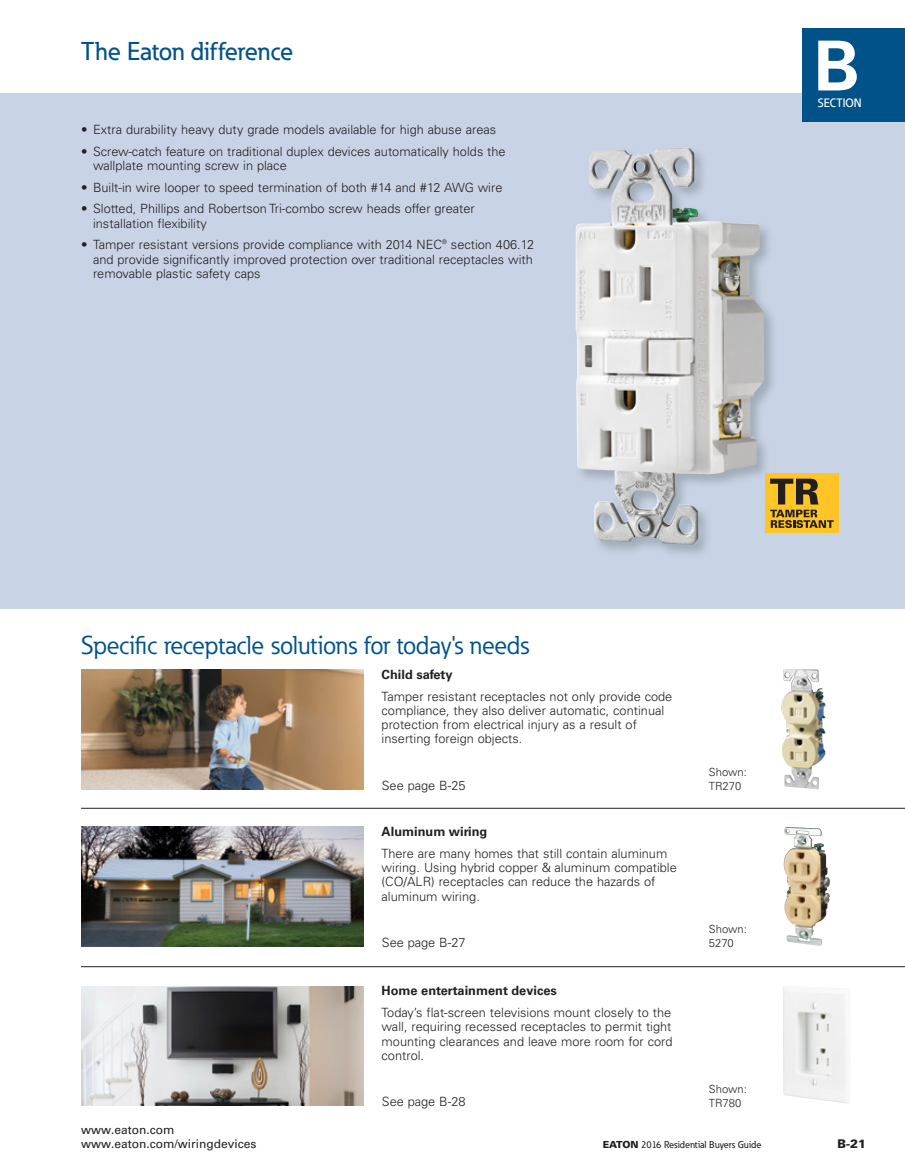
<style>
.page{position:relative;width:905px;height:1175px;background:#fff}
.page>*{position:absolute;margin:0;border:0;box-sizing:border-box;transform-origin:0 0}
.t1{font:700 69px "Univers LT Std";color:#fff}
.t2{font:25.5px "Eaton";letter-spacing:-.02em;color:#005288}
.t3{font:500 25.5px "Eaton";letter-spacing:-.01em;color:#005288}
.t4{font:300 12.75px/14.2px "Univers LT Std";color:#231f20}
.t5{font:700 12.75px "Univers LT Std";color:#231f20}
.t6{font:12px/14.4px "Univers LT Std";color:#231f20}
.t7{font:500 12px "Eaton";color:#fff}
.t8{font:900 12px "Univers LT Std";color:#231f20}
.t9{font:300 11.25px/14px "Univers LT Std";color:#231f20}
.t10{font:500 9.75px "Eaton";color:#231f20}
.s1{font-family:"Univers LT Std";font-weight:900}
</style>
<div class="page">
<div style="left:0;top:94px;width:904px;height:515px;background:#c8d4e6"></div>
<hr style="left:81px;top:808px;width:823px;height:1px;background:#231f20">
<hr style="left:81px;top:966px;width:823px;height:1px;background:#231f20">
<img style="left:81px;top:669px;width:282px;height:120px">
<img style="left:81px;top:986px;width:282px;height:119px">
<img style="left:781px;top:669px;width:44px;height:120px">
<img style="left:783px;top:987px;width:64px;height:116px">
<div style="left:573px;top:146px;width:205px;height:413px;background:#6a747b;opacity:.41"></div>
<img style="left:575px;top:147px;width:189px;height:398px">
<div style="left:765px;top:473px;width:73px;height:60px;background:#ffc425"></div>
<svg style="left:770px;top:478px;width:63px;height:50px"></svg>
<img style="left:81px;top:827px;width:282px;height:119px">
<img style="left:783px;top:828px;width:47px;height:118px">
<div style="left:802px;top:28px;width:102px;height:93px;background:#005288"></div>
<h2 class="t3" style="left:81px;top:36px;width:214px">The Eaton difference</h2>
<p class="t4" style="left:81px;top:122px;width:416px">• Extra durability heavy duty grade models available for high abuse areas</p>
<p class="t4" style="left:93px;top:144px;width:414px;text-indent:-12px">• Screw-catch feature on traditional duplex devices automatically holds the wallplate mounting screw in place</p>
<p class="t4" style="left:81px;top:180px;width:423px">• Built-in wire looper to speed termination of both #14 and #12 AWG wire</p>
<p class="t4" style="left:93px;top:202px;width:383px;text-indent:-12px">• Slotted, Phillips and Robertson Tri-combo screw heads offer greater installation flexibility</p>
<p class="t4" style="left:93px;top:238px;width:443px;text-align:justify;text-indent:-12px">• Tamper resistant versions provide compliance with 2014 NEC<sup>®</sup> section 406.12 and provide significantly improved protection over traditional receptacles with removable plastic safety caps</p>
<h1 class="t1" style="left:813px;top:26px;width:48px">B</h1>
<p class="t7" style="left:817px;top:95px;width:45px">SECTION</p>
<h2 class="t2" style="left:81px;top:628px;width:449px">Specific receptacle solutions for today's needs</h2>
<p class="t5" style="left:381px;top:667px;width:73px">Child safety</p>
<p class="t4" style="left:381px;top:689px;width:292px">Tamper resistant receptacles not only provide code compliance, they also deliver automatic, continual protection from electrical injury as a result of inserting foreign objects.</p>
<p class="t4" style="left:382px;top:778px;width:85px">See page B-25</p>
<p class="t5" style="left:381px;top:824px;width:107px">Aluminum wiring</p>
<p class="t4" style="left:381px;top:846px;width:297px">There are many homes that still contain aluminum wiring. Using hybrid copper &amp; aluminum compatible (CO/ALR) receptacles can reduce the hazards of aluminum wiring.</p>
<p class="t4" style="left:382px;top:935px;width:85px">See page B-27</p>
<p class="t5" style="left:381px;top:983px;width:177px">Home entertainment devices</p>
<p class="t4" style="left:381px;top:1005px;width:292px;text-align:justify">Today’s flat-screen televisions mount closely to the wall, requiring recessed receptacles to permit tight mounting clearances and leave more room for cord control.</p>
<p class="t4" style="left:382px;top:1094px;width:85px">See page B-28</p>
<p class="t9" style="left:708px;top:765px;width:40px">Shown:<br>TR270</p>
<p class="t9" style="left:708px;top:921px;width:40px">Shown:<br>5270</p>
<p class="t9" style="left:708px;top:1081px;width:40px">Shown:<br>TR780</p>
<p class="t6" style="left:81px;top:1122px;width:177px">www.eaton.com www.eaton.com/wiringdevices</p>
<p class="t10" style="left:602px;top:1138px;width:160px"><span class="s1">EATON</span> 2016 Residential Buyers Guide</p>
<p class="t8" style="left:837px;top:1136px;width:30px">B-21</p>
</div>
